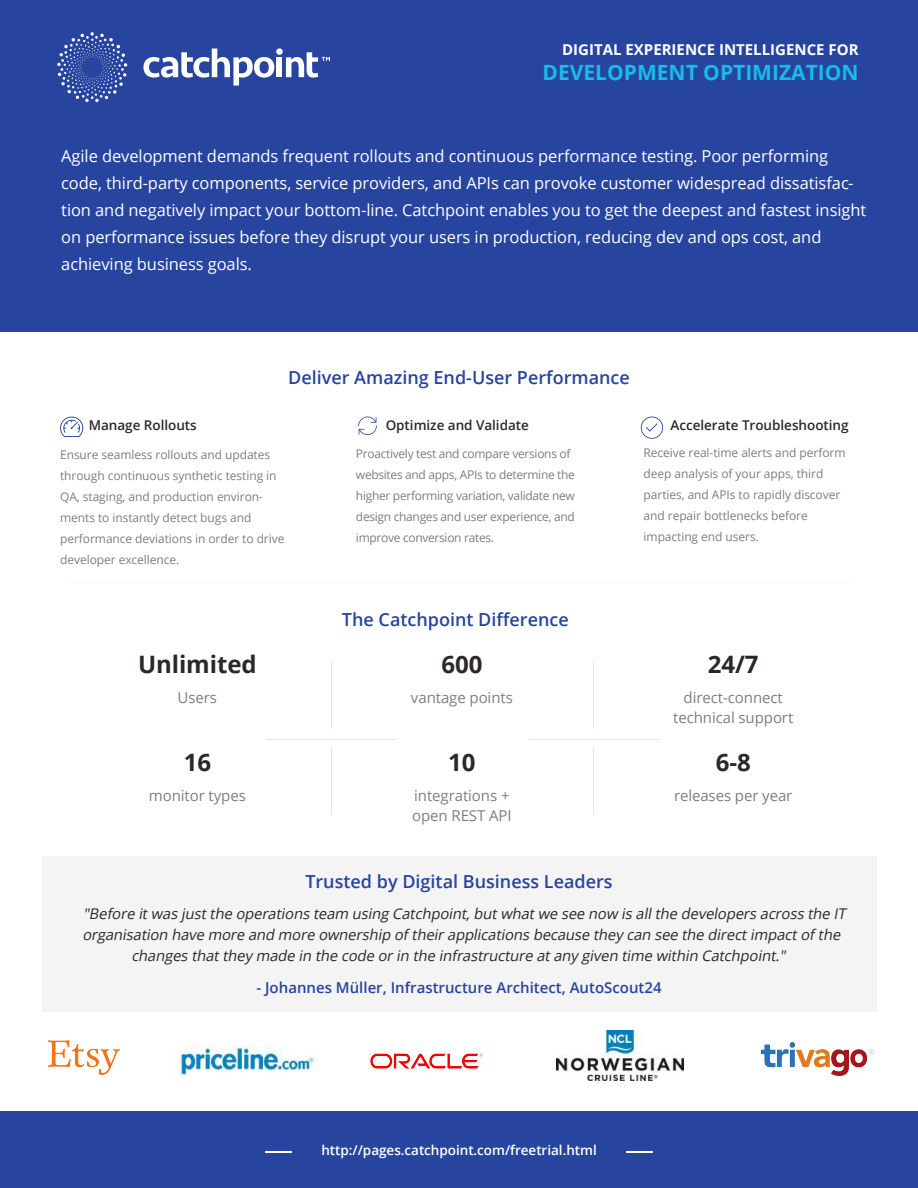
<style>
.page{position:relative;width:918px;height:1188px;background:#fff}
.page>*{position:absolute;margin:0;border:0;box-sizing:border-box;transform-origin:0 0}
.t1{font:700 24px "Open Sans";color:#2d2828}
.t2{font:700 21px "Open Sans";color:#18bce8}
.t3{font:600 18px "Open Sans";color:#27449f}
.t4{font:16.5px/27px "Open Sans";letter-spacing:-.005em;color:#fff}
.t5{font:15px/20px "Open Sans";letter-spacing:-.005em;color:#7e7e7e;text-align:center}
.t6{font:600 15px "Open Sans";color:#27449f}
.t7{font:700 15px "Open Sans";color:#fff}
.t8{font:italic 14.7px "Open Sans";color:#2d2828}
.t9{font:600 13.5px "Open Sans";letter-spacing:-.005em;color:#2d2828}
.t10{font:600 13.5px "Open Sans";letter-spacing:-.005em;color:#fff}
.t11{font:12px/21px "Open Sans";letter-spacing:-.005em;color:#7e7e7e}
.t12{font:12px/21px "Open Sans";letter-spacing:-.025em;color:#7e7e7e}
</style>
<div class="page">
<div style="left:42px;top:856px;width:834px;height:155px;background:#f4f4f4"></div>
<div style="left:0;top:0;width:918px;height:332px;background:#27449f"></div>
<div style="left:0;top:1112px;width:918px;height:76px;background:#27449f"></div>
<svg style="left:626px;top:1151px;width:27px;height:1px"></svg>
<svg style="left:265px;top:1151px;width:27px;height:1px"></svg>
<hr style="left:331px;top:662px;width:1px;height:67px;background:#babcbe">
<hr style="left:593px;top:662px;width:1px;height:67px;background:#babcbe">
<hr style="left:331px;top:747px;width:1px;height:67px;background:#babcbe">
<hr style="left:593px;top:747px;width:1px;height:67px;background:#babcbe">
<hr style="left:529px;top:740px;width:129px;height:1px;background:#babcbe">
<hr style="left:266px;top:740px;width:130px;height:1px;background:#babcbe">
<svg style="left:57px;top:32px;width:70px;height:70px"></svg>
<svg style="left:143px;top:49px;width:131px;height:37px"></svg>
<div style="left:277px;top:57px;width:5px;height:20px;background:#fff"></div>
<div style="left:276px;top:48px;width:7px;height:7px;background:#fff;border-radius:50%"></div>
<svg style="left:286px;top:52px;width:44px;height:26px"></svg>
<svg style="left:358px;top:417px;width:19px;height:18px"></svg>
<svg style="left:641px;top:417px;width:22px;height:22px"></svg>
<svg style="left:60px;top:417px;width:23px;height:20px"></svg>
<img style="left:49px;top:1041px;width:71px;height:33px">
<img style="left:370px;top:1053px;width:113px;height:16px">
<img style="left:557px;top:1030px;width:126px;height:51px">
<img style="left:762px;top:1043px;width:112px;height:32px">
<p class="t7" style="left:562px;top:39px;width:298px">DIGITAL EXPERIENCE INTELLIGENCE FOR</p>
<p class="t2" style="left:543px;top:57px;width:318px">DEVELOPMENT OPTIMIZATION</p>
<p class="t4" style="left:61px;top:143px;width:807px">Agile development demands frequent rollouts and continuous performance testing. Poor performing code, third-party components, service providers, and APIs can provoke customer widespread dissatisfac&shy;tion and negatively impact your bottom-line. Catchpoint enables you to get the deepest and fastest insight on performance issues before they disrupt your users in production, reducing dev and ops cost, and achieving business goals.</p>
<p class="t3" style="left:288px;top:365px;width:343px">Deliver Amazing End-User Performance</p>
<p class="t9" style="left:89px;top:416px;width:110px">Manage Rollouts</p>
<p class="t9" style="left:386px;top:416px;width:145px">Optimize and Validate</p>
<p class="t9" style="left:671px;top:416px;width:180px">Accelerate Troubleshooting</p>
<p class="t11" style="left:60px;top:444px;width:226px">Ensure seamless rollouts and updates through continuous synthetic testing in QA, staging, and production environ&shy;ments to instantly detect bugs and performance deviations in order to drive developer excellence.</p>
<p class="t12" style="left:356px;top:443px;width:221px">Proactively test and compare versions of websites and apps, APIs to determine the higher performing variation, validate new design changes and user experience, and improve conversion rates.</p>
<p class="t11" style="left:644px;top:442px;width:203px">Receive real-time alerts and perform deep analysis of your apps, third parties, and APIs to rapidly discover and repair bottlenecks before impacting end users.</p>
<h1 class="t1" style="left:138px;top:647px;width:120px">Unlimited</h1>
<p class="t5" style="left:178px;top:687px;width:41px">Users</p>
<h1 class="t1" style="left:184px;top:746px;width:29px">16</h1>
<p class="t5" style="left:149px;top:785px;width:99px">monitor types</p>
<p class="t3" style="left:342px;top:607px;width:228px">The Catchpoint Difference</p>
<h1 class="t1" style="left:441px;top:647px;width:43px">600</h1>
<p class="t5" style="left:411px;top:687px;width:103px">vantage points</p>
<h1 class="t1" style="left:448px;top:746px;width:29px">10</h1>
<p class="t5" style="left:412px;top:785px;width:101px;text-align:left">integrations + open REST API</p>
<p class="t3" style="left:305px;top:869px;width:309px">Trusted by Digital Business Leaders</p>
<h1 class="t1" style="left:708px;top:647px;width:52px">24/7</h1>
<p class="t5" style="left:673px;top:687px;width:122px">direct-connect technical support</p>
<h1 class="t1" style="left:716px;top:746px;width:37px">6-8</h1>
<p class="t5" style="left:674px;top:785px;width:120px">releases per year</p>
<p class="t8" style="left:83px;top:903px;width:768px">"Before itwas just the operations team using Catchpoint,butwhatwe see now is allthe developers across the IT</p>
<p class="t8" style="left:82px;top:924px;width:763px">organisation have more and more ownership of their applications because they can see the directimpactof the</p>
<p class="t8" style="left:131px;top:945px;width:659px">changes that they made in the code orin the infrastructure at any given time within Catchpoint."</p>
<p class="t6" style="left:256px;top:977px;width:407px">- Johannes Müller, Infrastructure Architect, AutoScout24</p>
<p class="t10" style="left:321px;top:1141px;width:277px">http://pages.catchpoint.com/freetrial.html</p>
</div>
